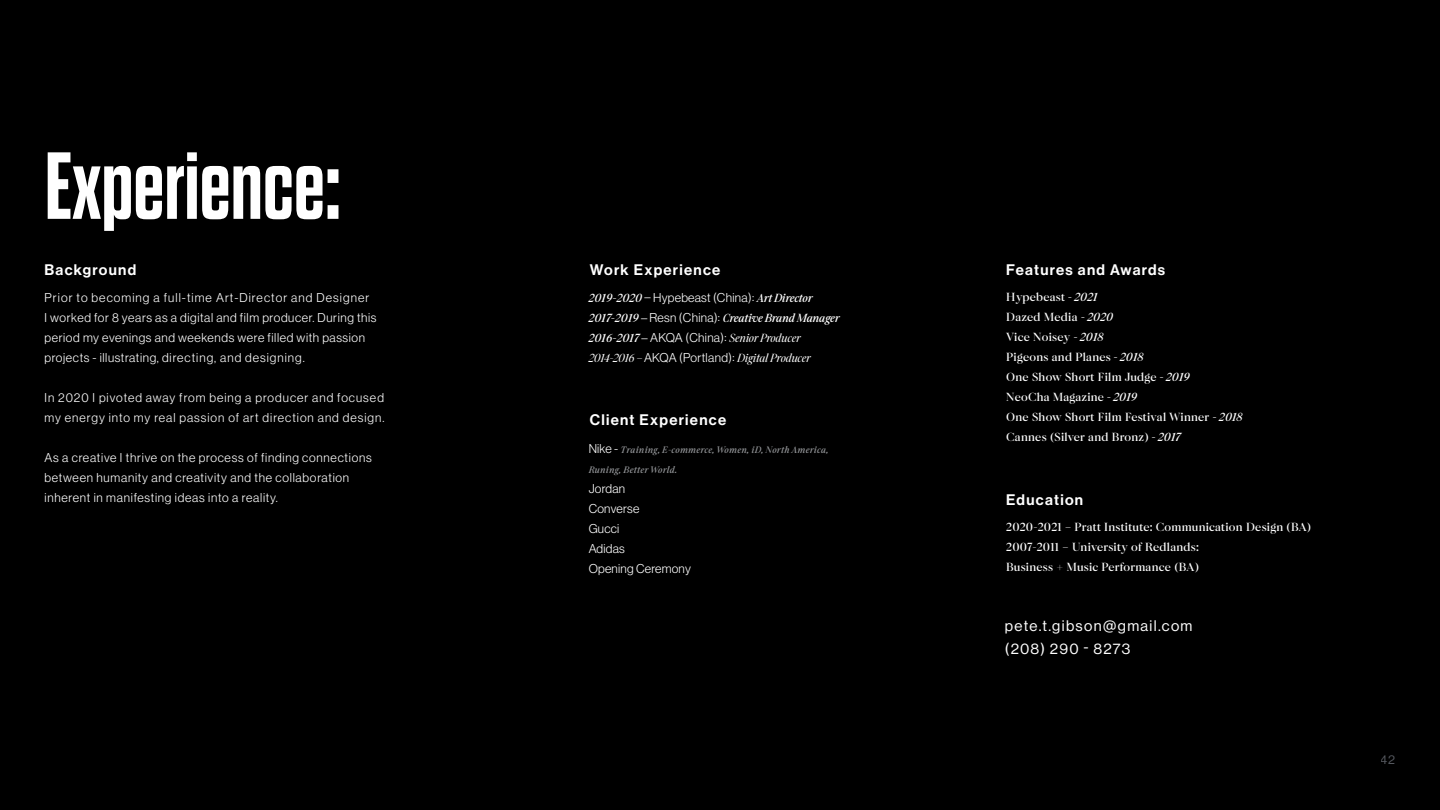
<style>
.page{position:relative;width:1440px;height:810px;background:#fff}
.page>*{position:absolute;margin:0;border:0;box-sizing:border-box;transform-origin:0 0}
.t1{font:700 95px "Dharma Gothic E";color:#fff}
.t2{font:15px "N Haas Grotesk DS Pro 65 Md";letter-spacing:.085em;color:#fff}
.t3{font:15px/22.5px "N Haas Grotesk DS Pro 55 Rg";letter-spacing:.09em;color:#fff}
.t4{font:12.5px/20px "N Haas Grotesk DS Pro 45 Lt";letter-spacing:.06em;color:#fff}
.t5{font:12.5px/20px "F37 Caslon Semi Bold Display";letter-spacing:.02em;color:#fff}
.t6{font:12.5px/20px "N Haas Grotesk DS Pro 45 Lt";letter-spacing:.08em;color:#fff}
.t7{font:italic 12.5px/20px "F37 Caslon Semi Bold Text";letter-spacing:-.02em;color:#fff}
.t8{font:italic 12.5px/20px "F37 Caslon Regular Display";letter-spacing:-.02em;color:#fff}
.t9{font:12.5px/20px "N Haas Grotesk DS Pro 45 Lt";letter-spacing:.02em;color:#fff}
.t10{font:12.5px "N Haas Grotesk DS Pro 55 Rg";color:#a9afbc}
.t11{font:italic 10px/20px "F37 Caslon Semi Bold Text";letter-spacing:.02em;color:#939598}
.s1{font-family:"N Haas Grotesk DS Pro 45 Lt";font-style:normal}
.s2{font-family:"F37 Caslon Semi Bold Text"}
.s3{font-family:"N Haas Grotesk DS Pro 45 Lt";font-style:normal;font-size:12.5px;color:#fff}
.s4{font-family:"F37 Caslon Semi Bold Text";font-style:italic}
</style>
<div class="page">
<div style="left:0;top:0;width:1439px;height:810px;background:#000"></div>
<h1 class="t1" style="left:45px;top:138px;width:298px">Experience:</h1>
<p class="t2" style="left:45px;top:261px;width:93px">Background</p>
<p class="t2" style="left:590px;top:261px;width:132px">Work Experience</p>
<p class="t2" style="left:1006px;top:261px;width:160px">Features and Awards</p>
<p class="t4" style="left:45px;top:288px;width:333px">Prior to becoming a full-time Art-Director and Designer<br>I worked for 8 years as a digital and film producer. During this period my evenings and weekends were filled with passion projects - illustrating, directing, and designing.</p>
<p class="t6" style="left:45px;top:388px;width:341px">In 2020 I pivoted away from being a producer and focused my energy into my real passion of art direction and design.</p>
<p class="t4" style="left:45px;top:448px;width:329px">As a creative I thrive on the process of finding connections between humanity and creativity and the collaboration inherent in manifesting ideas into a reality.</p>
<p class="t7" style="left:589px;top:288px;width:252px">2019-2020 <span class="s1">– Hypebeast (China):</span> Art Director<br>2017-2019 <span class="s1">– Resn (China):</span> Creative Brand Manager</p>
<p class="t8" style="left:589px;top:328px;width:223px"><span class="s2">2016-2017</span> <span class="s1">– AKQA (China):</span> Senior Producer<br>2014-2016 – <span class="s1">AKQA (Portland):</span> Digital Producer</p>
<p class="t2" style="left:590px;top:411px;width:138px">Client Experience</p>
<p class="t11" style="left:589px;top:440px;width:241px"><span class="s3">Nike -</span> Training, E-commerce, Women, iD, North America,<br>Runing, Better World.</p>
<p class="t9" style="left:589px;top:478px;width:104px">Jordan<br>Converse<br>Gucci<br>Adidas<br>Opening Ceremony</p>
<p class="t5" style="left:1006px;top:287px;width:238px">Hypebeast <span class="s4">- 2021<br></span>Dazed Media <span class="s4">- 2020<br></span>Vice Noisey <span class="s4">- 2018<br></span>Pigeons and Planes <span class="s4">- 2018<br></span>One Show Short Film Judge <span class="s4">- 2019<br></span>NeoCha Magazine <span class="s4">- 2019<br></span>One Show Short Film Festival Winner <span class="s4">- 2018<br></span>Cannes (Silver and Bronz) <span class="s4">- 2017</span></p>
<p class="t2" style="left:1006px;top:491px;width:78px">Education</p>
<p class="t5" style="left:1006px;top:517px;width:307px">2020-2021 – Pratt Institute: Communication Design (BA)<br>2007-2011 – University of Redlands:<br>Business + Music Performance (BA)</p>
<p class="t3" style="left:1005px;top:615px;width:189px">pete.t.gibson@gmail.com (208) 290 - 8273</p>
<p class="t10" style="left:1381px;top:753px;width:16px">42</p>
</div>
